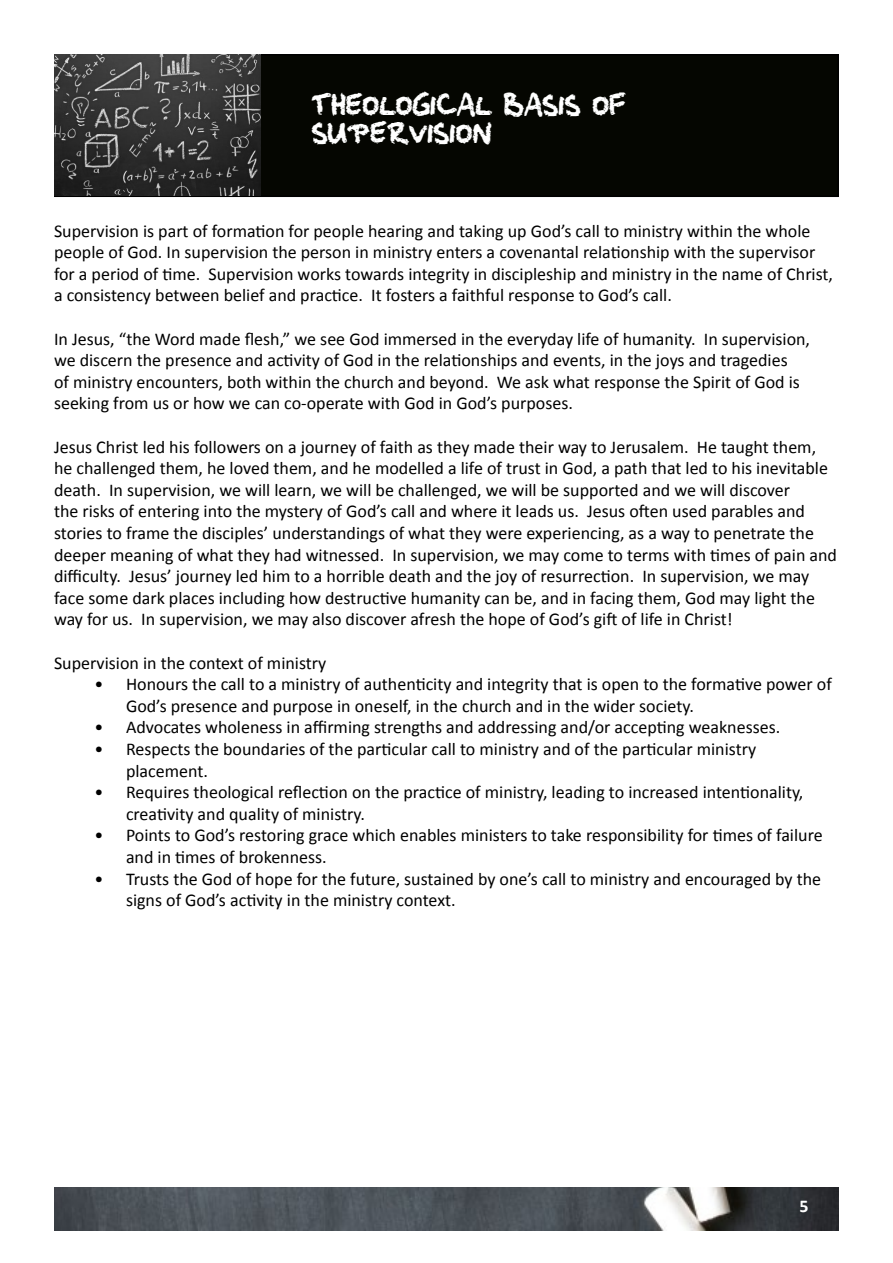
<style>
.page{position:relative;width:893px;height:1263px;background:#fff}
.page>*{position:absolute;margin:0;border:0;box-sizing:border-box;transform-origin:0 0}
.t1{font:24px/28.8px "squeakychalksound";color:#fff}
.t2{font:18px/21.6px "Calibri";color:#000}
.t3{font:700 18px "Calibri";color:#fff}
</style>
<div class="page">
<img style="left:54px;top:1188px;width:784px;height:42px">
<div style="left:55px;top:55px;width:783px;height:141px;background:#050601"></div>
<div style="left:54px;top:54px;width:785px;height:143px;border:2px solid #000"></div>
<img style="left:54px;top:54px;width:206px;height:142px">
<h1 class="t1" style="left:312px;top:92px;width:316px">THEOLOGICAL BASIS OF<br>SUPERVISION</h1>
<p class="t2" style="left:54px;top:220px;width:781px">Supervision is part of formation for people hearing and taking up God’s call to ministry within the whole people of God. In supervision the person in ministry enters a covenantal relationship with the supervisor for a period of time. Supervision works towards integrity in discipleship and ministry in the name of Christ, a consistency between belief and practice. It fosters a faithful response to God’s call.</p>
<p class="t2" style="left:54px;top:328px;width:758px">In Jesus, “the Word made flesh,” we see God immersed in the everyday life of humanity. In supervision, we discern the presence and activity of God in the relationships and events, in the joys and tragedies<br>of ministry encounters, both within the church and beyond. We ask what response the Spirit of God is seeking from us or how we can co-operate with God in God’s purposes.</p>
<p class="t2" style="left:54px;top:436px;width:784px">Jesus Christ led his followers on a journey of faith as they made their way to Jerusalem. He taught them, he challenged them, he loved them, and he modelled a life of trust in God, a path that led to his inevitable death. In supervision, we will learn, we will be challenged, we will be supported and we will discover<br>the risks of entering into the mystery of God’s call and where it leads us. Jesus often used parables and stories to frame the disciples’ understandings of what they were experiencing, as a way to penetrate the deeper meaning of what they had witnessed. In supervision, we may come to terms with times of pain and difficulty. Jesus’ journey led him to a horrible death and the joy of resurrection. In supervision, we may face some dark places including how destructive humanity can be, and in facing them, God may light the way for us. In supervision, we may also discover afresh the hope of God’s gift of life in Christ!</p>
<p class="t2" style="left:54px;top:652px;width:274px">Supervision in the context of ministry</p>
<p class="t2" style="left:126px;top:673px;width:707px;text-indent:-32px">• Honours the call to a ministry of authenticity and integrity that is open to the formative power of<br>God’s presence and purpose in oneself, in the church and in the wider society.</p>
<p class="t2" style="left:95px;top:717px;width:687px">• Advocates wholeness in affirming strengths and addressing and/or accepting weaknesses.</p>
<p class="t2" style="left:126px;top:738px;width:632px;text-indent:-32px">• Respects the boundaries of the particular call to ministry and of the particular ministry placement.</p>
<p class="t2" style="left:126px;top:781px;width:679px;text-indent:-32px">• Requires theological reflection on the practice of ministry, leading to increased intentionality, creativity and quality of ministry.</p>
<p class="t2" style="left:126px;top:825px;width:698px;text-indent:-32px">• Points to God’s restoring grace which enables ministers to take responsibility for times of failure and in times of brokenness.</p>
<p class="t2" style="left:126px;top:868px;width:697px;text-indent:-32px">• Trusts the God of hope for the future, sustained by one’s call to ministry and encouraged by the signs of God’s activity in the ministry context.</p>
<p class="t3" style="left:799px;top:1194px;width:11px">5</p>
</div>
